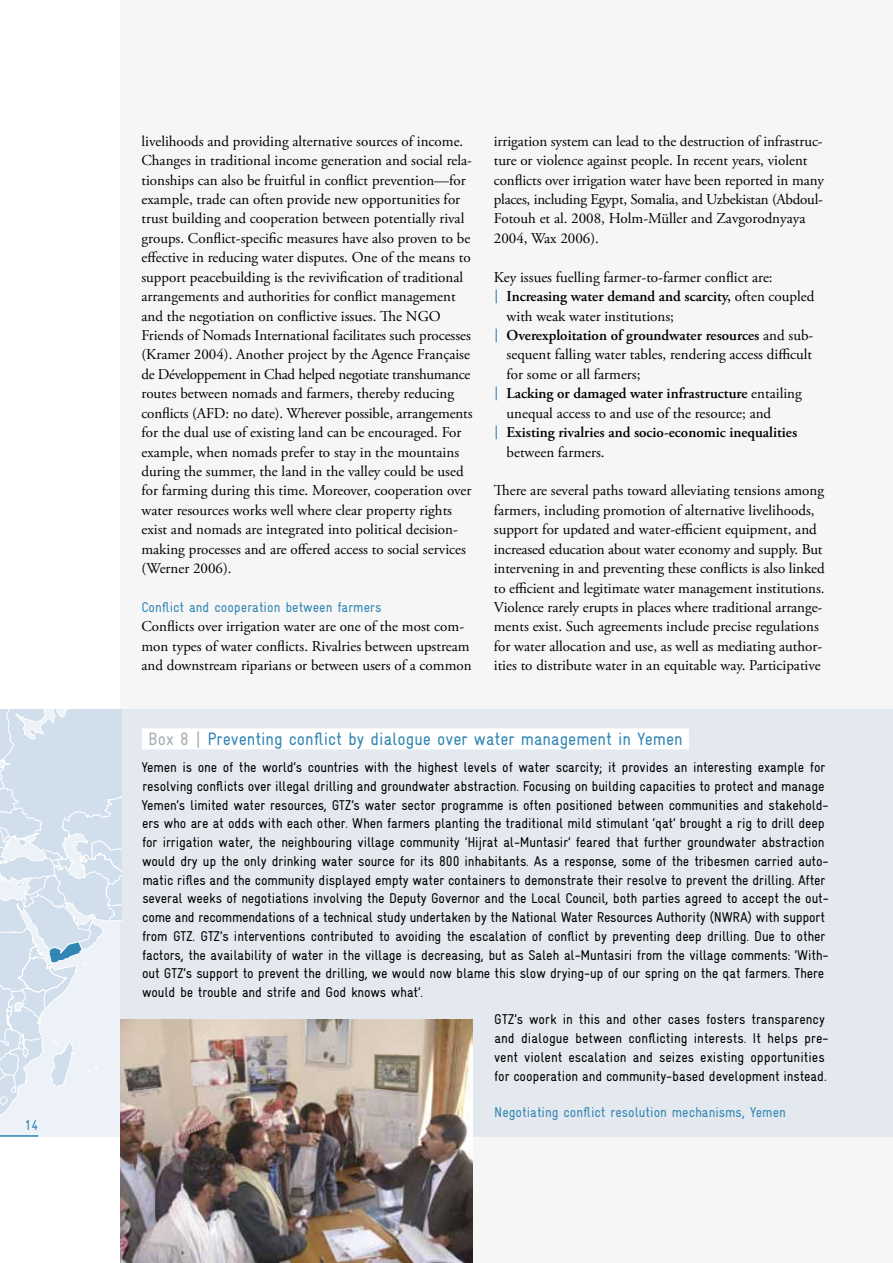
<style>
.page{position:relative;width:893px;height:1263px;background:#fff}
.page>*{position:absolute;margin:0;border:0;box-sizing:border-box;transform-origin:0 0}
.t1{font:18px "Gravur Condensed";color:#3286b3}
.t2{font:15px/19.4px "Adobe Garamond Pro";color:#000}
.t3{font:600 15px "Adobe Garamond Pro";color:#000}
.t4{font:14.25px/18.8px "Gravur Condensed";letter-spacing:-.01em;color:#000}
.t5{font:14.25px "Gravur Condensed";color:#3286b3}
.s1{font-family:"Gravur Condensed";font-weight:400;color:#3286b3}
.s2{font-weight:400}
.s3{color:#a5acb1}
</style>
<div class="page">
<div style="left:121px;top:0;width:772px;height:1263px;background:#f6f6f6"></div>
<div style="left:0;top:709px;width:893px;height:428px;background:#e4e9ef"></div>
<div style="left:142px;top:728px;width:547px;height:21px;background:#fff"></div>
<svg style="left:0;top:709px;width:121px;height:417px"></svg>
<img style="left:121px;top:1020px;width:352px;height:243px">
<hr style="left:0;top:1135px;width:38px;height:2px;background:#3286b3">
<p class="t5" style="left:25px;top:1117px;width:15px">14</p>
<p class="t2" style="left:141px;top:132px;width:333px">livelihoods and providing alternative sources of income.<br>Changes in traditional income generation and social rela&shy;tionships can also be fruitful in conflict prevention—for example, trade can often provide new opportunities for trust building and cooperation between potentially rival groups. Conflict-specific measures have also proven to be effective in reducing water disputes. One of the means to support peacebuilding is the revivification of traditional arrangements and authorities for conflict management and the negotiation on conflictive issues. The NGO Friends of Nomads International facilitates such processes (Kramer 2004). Another project by the Agence Française de Développement in Chad helped negotiate transhumance routes between nomads and farmers, thereby reducing conflicts (AFD: no date). Wherever possible, arrangements for the dual use of existing land can be encouraged. For example, when nomads prefer to stay in the mountains during the summer, the land in the valley could be used for farming during this time. Moreover, cooperation over water resources works well where clear property rights exist and nomads are integrated into political decision&shy;making processes and are offered access to social services (Werner 2006).</p>
<p class="t5" style="left:141px;top:599px;width:241px">Conflict and cooperation between farmers</p>
<p class="t2" style="left:141px;top:617px;width:332px">Conflicts over irrigation water are one of the most com&shy;mon types of water conflicts. Rivalries between upstream and downstream riparians or between users of a common</p>
<p class="t2" style="left:494px;top:132px;width:332px">irrigation system can lead to the destruction of infrastruc&shy;ture or violence against people. In recent years, violent conflicts over irrigation water have been reported in many places, including Egypt, Somalia, and Uzbekistan (Abdoul-Fotouh et al. 2008, Holm-Müller and Zavgorodnyaya 2004, Wax 2006).</p>
<p class="t2" style="left:494px;top:268px;width:280px">Key issues fuelling farmer-to-farmer conflict are:</p>
<p class="t3" style="left:494px;top:288px;width:322px"><span class="s1">|</span> Increasing water demand and scarcity, <span class="s2">often coupled</span></p>
<p class="t2" style="left:507px;top:307px;width:169px">with weak water institutions;</p>
<p class="t3" style="left:494px;top:327px;width:320px"><span class="s1">|</span> Overexploitation of groundwater resources <span class="s2">and sub-</span></p>
<p class="t2" style="left:507px;top:345px;width:307px">sequent falling water tables, rendering access difficult</p>
<p class="t2" style="left:507px;top:365px;width:135px">for some or all farmers;</p>
<p class="t3" style="left:494px;top:385px;width:309px"><span class="s1">|</span> Lacking or damaged water infrastructure <span class="s2">entailing</span></p>
<p class="t2" style="left:507px;top:404px;width:266px">unequal access to and use of the resource; and</p>
<p class="t3" style="left:494px;top:424px;width:305px"><span class="s1">|</span> Existing rivalries and socio-economic inequalities</p>
<p class="t2" style="left:507px;top:443px;width:100px">between farmers.</p>
<p class="t2" style="left:494px;top:481px;width:332px">There are several paths toward alleviating tensions among farmers, including promotion of alternative livelihoods, support for updated and water-efficient equipment, and increased education about water economy and supply. But intervening in and preventing these conflicts is also linked to efficient and legitimate water management institutions.<br>Violence rarely erupts in places where traditional arrange&shy;ments exist. Such agreements include precise regulations for water allocation and use, as well as mediating author&shy;ities to distribute water in an equitable way. Participative</p>
<p class="t1" style="left:148px;top:728px;width:536px"><span class="s3">Box 8 |</span> Preventing conflict by dialogue over water management in Yemen</p>
<p class="t4" style="left:141px;top:758px;width:689px">Yemen is one of the world’s countries with the highest levels of water scarcity; it provides an interesting example for resolving conflicts over illegal drilling and groundwater abstraction. Focusing on building capacities to protect and manage Yemen’s limited water resources, GTZ’s water sector programme is often positioned between communities and stakehold&shy;ers who are at odds with each other. When farmers planting the traditional mild stimulant ‘qat’ brought a rig to drill deep for irrigation water, the neighbouring village community ‘H ijrat al-Muntasir’ feared that further groundwater abstraction would dry up the only drinking water source for its 800 inhabitants. As a response, some of the tribesmen carried auto&shy;matic rifles and the community displayed empty water containers to demonstrate their resolve to prevent the drilling. After several weeks of negotiations involving the Deputy Governor and the Local Council, both parties agreed to accept the out&shy;come and recommendations of a technical study undertaken by the National Water Resources Authority (NWRA) with support from GTZ. GTZ’s interventions contributed to avoiding the escalation of conflict by preventing deep drilling. Due to other factors, the availability of water in the village is decreasing, but as Saleh al-Muntasiri from the village comments: ‘With&shy;out GTZ’s support to prevent the drilling, we would now blame this slow drying-up of our spring on the qat farmers. There would be trouble and strife and God knows what’.</p>
<p class="t4" style="left:494px;top:1010px;width:336px">GTZ’s work in this and other cases fosters transparency and dialogue between conflicting interests. It helps pre&shy;vent violent escalation and seizes existing opportunities for cooperation and community-based development instead.</p>
<p class="t5" style="left:494px;top:1104px;width:293px">Negotiating conflict resolution mechanisms, Yemen</p>
</div>
